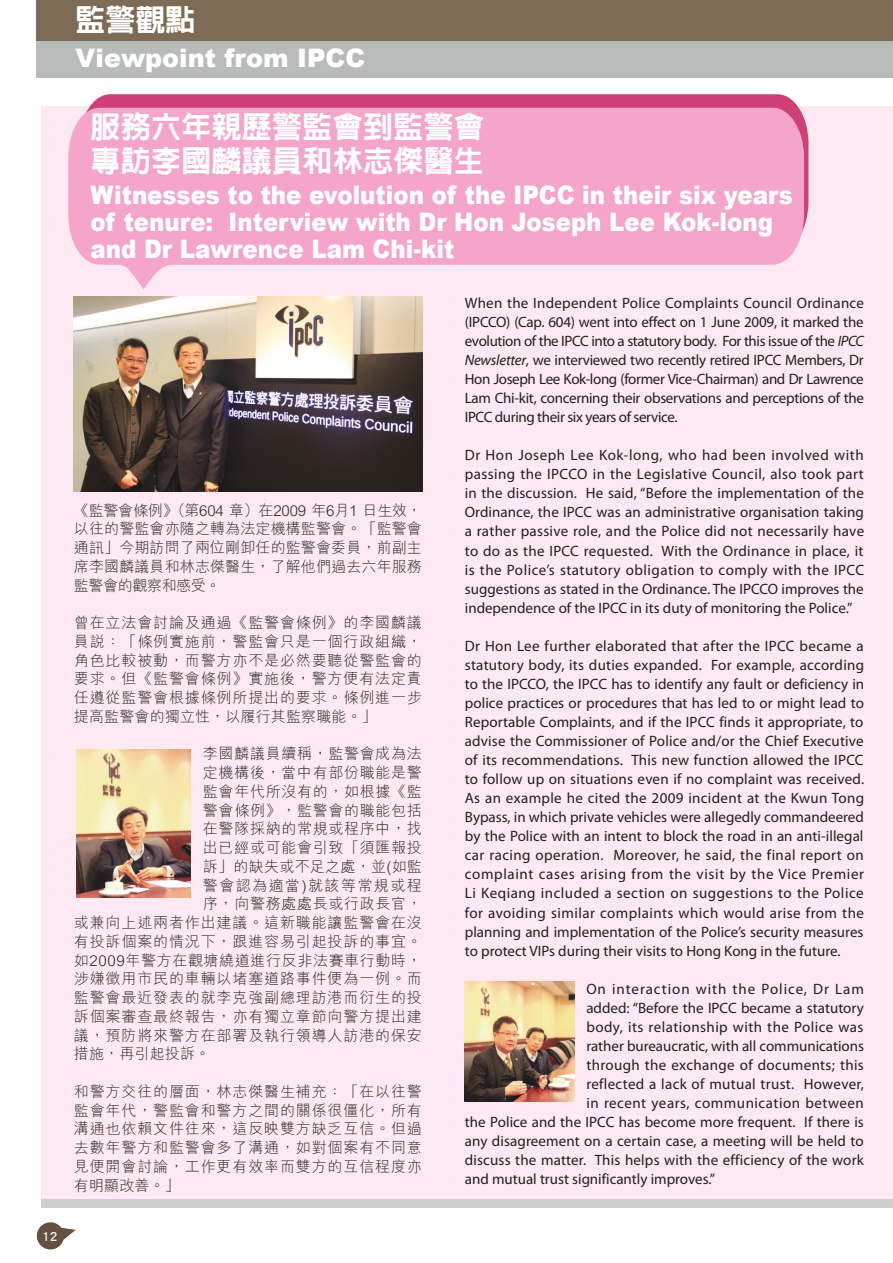
<style>
.page{position:relative;width:893px;height:1263px;background:#fff}
.page>*{position:absolute;margin:0;border:0;box-sizing:border-box;transform-origin:0 0}
.t1{font:800 30px/34.5px "Lin Gothic";letter-spacing:.01em;color:#fff}
.t2{font:900 25.5px/27px "Arial";color:#fff;scale:.9 1}
.t3{font:900 25.5px "Arial";color:#fff}
.t4{font:15px/19px "Myriad Pro";color:#231f20;text-align:justify}
.t5{font:300 15px/18.8px "M Hei";letter-spacing:.055em;color:#282526;text-align:justify}
.t6{font:12px "Li Hei Pro";color:#fff}
.s1{font-style:italic}
</style>
<div class="page">
<div style="left:41px;top:106px;width:852px;height:1098px;background:#fce9f1"></div>
<div style="left:37px;top:0;width:856px;height:41px;background:#7e6b56"></div>
<div style="left:37px;top:41px;width:856px;height:37px;background:#b9baba"></div>
<div style="left:41px;top:1200px;width:852px;height:8px;background:#cecece"></div>
<svg style="left:36px;top:1222px;width:40px;height:28px"></svg>
<svg style="left:89px;top:94px;width:719px;height:133px;fill:#cf4076"></svg>
<div style="left:68px;top:108px;width:736px;height:157px;background:#f5a5c9"></div>
<svg style="left:83px;top:249px;width:111px;height:40px"></svg>
<img style="left:74px;top:297px;width:348px;height:194px">
<img style="left:76px;top:749px;width:115px;height:148px">
<img style="left:465px;top:981px;width:109px;height:120px">
<p class="t6" style="left:42px;top:1230px;width:17px">12</p>
<h1 class="t1" style="left:75px;top:3px;width:122px">監警觀點</h1>
<h1 class="t3" style="left:75px;top:40px;width:291px">Viewpoint from IPCC</h1>
<h2 class="t1" style="left:90px;top:109px;width:395px">服務六年親歷警監會到監警會專訪李國麟議員和林志傑醫生</h2>
<h2 class="t2" style="left:90px;top:180px;width:782px">Witnesses to the evolution of the IPCC in their six years of tenure: Interview with Dr Hon Joseph Lee Kok-long and Dr Lawrence Lam Chi-kit</h2>
<p class="t5" style="left:74px;top:501px;width:349px">《監警會條例》（第604 章）在2009 年6月1 日生效，以往的警監會亦隨之轉為法定機構監警會。「監警會通訊」今期訪問了兩位剛卸任的監警會委員，前副主席李國麟議員和林志傑醫生，了解他們過去六年服務監警會的觀察和感受。</p>
<p class="t5" style="left:74px;top:614px;width:349px">曾在立法會討論及通過《監警會條例》的李國麟議員說：「條例實施前，警監會只是一個行政組織，角色比較被動，而警方亦不是必然要聽從警監會的要求。但《監警會條例》實施後，警方便有法定責任遵從監警會根據條例所提出的要求。條例進一步提高監警會的獨立性，以履行其監察職能。」</p>
<p class="t5" style="left:203px;top:745px;width:220px">李國麟議員續稱，監警會成為法定機構後，當中有部份職能是警監會年代所沒有的，如根據《監警會條例》，監警會的職能包括在警隊採納的常規或程序中，找出已經或可能會引致「須匯報投訴」的缺失或不足之處，並(如監警會認為適當)就該等常規或程序，向警務處處長或行政長官，</p>
<p class="t5" style="left:74px;top:914px;width:349px">或兼向上述兩者作出建議。這新職能讓監警會在沒有投訴個案的情況下，跟進容易引起投訴的事宜。如2009年警方在觀塘繞道進行反非法賽車行動時，涉嫌徵用市民的車輛以堵塞道路事件便為一例。而監警會最近發表的就李克強副總理訪港而衍生的投訴個案審查最終報告，亦有獨立章節向警方提出建議，預防將來警方在部署及執行領導人訪港的保安措施，再引起投訴。</p>
<p class="t5" style="left:74px;top:1082px;width:349px">和警方交往的層面，林志傑醫生補充：「在以往警監會年代，警監會和警方之間的關係很僵化，所有溝通也依賴文件往來，這反映雙方缺乏互信。但過去數年警方和監警會多了溝通，如對個案有不同意見便開會討論，工作更有效率而雙方的互信程度亦有明顯改善。」</p>
<p class="t4" style="left:465px;top:294px;width:401px">When the Independent Police Complaints Council Ordinance (IPCCO) (Cap. 604) went into effect on 1 June 2009, it marked the evolution of the IPCC into a statutory body. For this issue of the <span class="s1">IPCC Newsletter</span>, we interviewed two recently retired IPCC Members, Dr Hon Joseph Lee Kok-long (former Vice-Chairman) and Dr Lawrence Lam Chi-kit, concerning their observations and perceptions of the IPCC during their six years of service.</p>
<p class="t4" style="left:465px;top:446px;width:401px">Dr Hon Joseph Lee Kok-long, who had been involved with passing the IPCCO in the Legislative Council, also took part in the discussion. He said, “Before the implementation of the Ordinance, the IPCC was an administrative organisation taking a rather passive role, and the Police did not necessarily have to do as the IPCC requested. With the Ordinance in place, it is the Police’s statutory obligation to comply with the IPCC suggestions as stated in the Ordinance. The IPCCO improves the independence of the IPCC in its duty of monitoring the Police.”</p>
<p class="t4" style="left:465px;top:636px;width:401px">Dr Hon Lee further elaborated that after the IPCC became a statutory body, its duties expanded. For example, according to the IPCCO, the IPCC has to identify any fault or deficiency in police practices or procedures that has led to or might lead to Reportable Complaints, and if the IPCC finds it appropriate, to advise the Commissioner of Police and/or the Chief Executive of its recommendations. This new function allowed the IPCC to follow up on situations even if no complaint was received.<br>As an example he cited the 2009 incident at the Kwun Tong Bypass, in which private vehicles were allegedly commandeered by the Police with an intent to block the road in an anti-illegal car racing operation. Moreover, he said, the final report on complaint cases arising from the visit by the Vice Premier Li Keqiang included a section on suggestions to the Police for avoiding similar complaints which would arise from the planning and implementation of the Police’s security measures to protect VIPs during their visits to Hong Kong in the future.</p>
<p class="t4" style="left:586px;top:979px;width:279px">On interaction with the Police, Dr Lam added: “Before the IPCC became a statutory body, its relationship with the Police was rather bureaucratic, with all communications through the exchange of documents; this reflected a lack of mutual trust. However, in recent years, communication between</p>
<p class="t4" style="left:465px;top:1113px;width:401px">the Police and the IPCC has become more frequent. If there is any disagreement on a certain case, a meeting will be held to discuss the matter. This helps with the efficiency of the work and mutual trust significantly improves.”</p>
</div>
